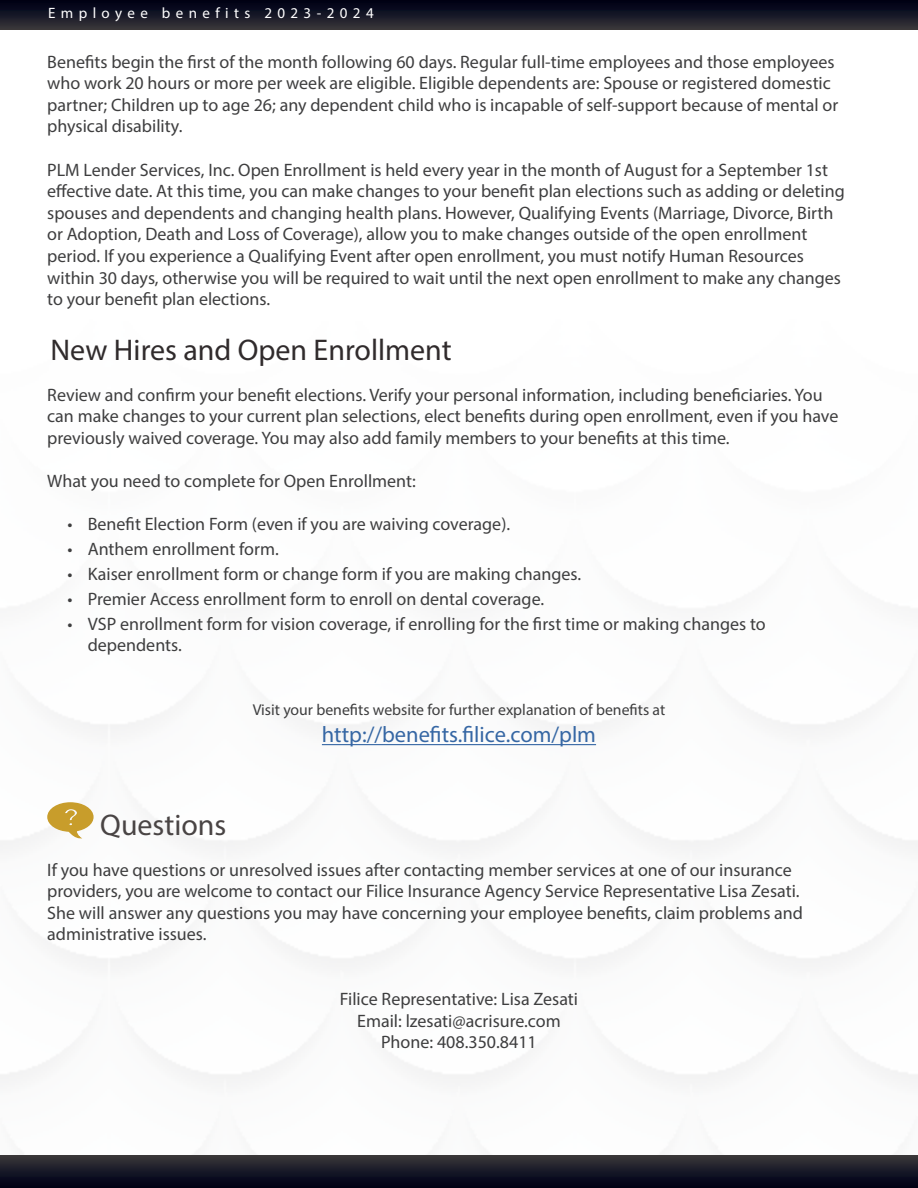
<style>
.page{position:relative;width:918px;height:1188px;background:#fff}
.page>*{position:absolute;margin:0;border:0;box-sizing:border-box;transform-origin:0 0}
.t1{font:30px "Myriad Pro";color:#302b2c}
.t2{font:30px "Myriad Pro";color:#494444}
.t3{font:22.5px "Myriad Pro";color:#3667a4}
.t4{font:18px/21.6px "Myriad Pro";color:#3e3e3f}
.t5{font:15.75px "Myriad Pro";color:#3e3e3f}
.t6{font:15px "Myriad Pro";letter-spacing:.36em;color:#fff}
</style>
<div class="page">
<img style="left:0;top:29px;width:918px;height:1056px">
<svg style="left:0;top:0;width:918px;height:29px;background:#171825"></svg>
<svg style="left:0;top:1155px;width:918px;height:33px;background:#191926"></svg>
<hr style="left:322px;top:744px;width:274px;height:1px;background:#3667a4">
<svg style="left:47px;top:801px;width:47px;height:38px"></svg>
<p class="t6" style="left:48px;top:4px;width:327px">Employee benefits 2023-2024</p>
<p class="t4" style="left:47px;top:51px;width:793px">Benefits begin the first of the month following 60 days. Regular full-time employees and those employees who work 20 hours or more per week are eligible. Eligible dependents are: Spouse or registered domestic partner; Children up to age 26; any dependent child who is incapable of self-support because of mental or physical disability.</p>
<p class="t4" style="left:47px;top:159px;width:799px">PLM Lender Services, Inc. Open Enrollment is held every year in the month of August for a September 1st effective date. At this time, you can make changes to your benefit plan elections such as adding or deleting spouses and dependents and changing health plans. However, Qualifying Events (Marriage, Divorce, Birth or Adoption, Death and Loss of Coverage), allow you to make changes outside of the open enrollment period. If you experience a Qualifying Event after open enrollment, you must notify Human Resources within 30 days, otherwise you will be required to wait until the next open enrollment to make any changes to your benefit plan elections.</p>
<p class="t1" style="left:51px;top:332px;width:403px">New Hires and Open Enrollment</p>
<p class="t4" style="left:47px;top:384px;width:793px">Review and confirm your benefit elections. Verify your personal information, including beneficiaries. You can make changes to your current plan selections, elect benefits during open enrollment, even if you have previously waived coverage. You may also add family members to your benefits at this time.</p>
<p class="t4" style="left:47px;top:470px;width:370px">What you need to complete for Open Enrollment:</p>
<p class="t4" style="left:68px;top:513px;width:444px">• Benefit Election Form (even if you are waiving coverage).</p>
<p class="t4" style="left:68px;top:538px;width:213px">• Anthem enrollment form.</p>
<p class="t4" style="left:68px;top:563px;width:515px">• Kaiser enrollment form or change form if you are making changes.</p>
<p class="t4" style="left:68px;top:588px;width:478px">• Premier Access enrollment form to enroll on dental coverage.</p>
<p class="t4" style="left:88px;top:613px;width:680px;text-indent:-20px">• VSP enrollment form for vision coverage, if enrolling for the first time or making changes to dependents.</p>
<p class="t5" style="left:253px;top:700px;width:414px">Visit your benefits website for further explanation of benefits at</p>
<p class="t3" style="left:322px;top:721px;width:276px">http://benefits.filice.com/plm</p>
<p class="t2" style="left:100px;top:807px;width:128px">Questions</p>
<p class="t4" style="left:47px;top:858px;width:757px">If you have questions or unresolved issues after contacting member services at one of our insurance providers, you are welcome to contact our Filice Insurance Agency Service Representative Lisa Zesati.<br>She will answer any questions you may have concerning your employee benefits, claim problems and administrative issues.</p>
<p class="t4" style="left:340px;top:988px;width:240px">Filice Representative: Lisa Zesati</p>
<p class="t4" style="left:357px;top:1010px;width:205px">Email: lzesati@acrisure.com</p>
<p class="t4" style="left:381px;top:1031px;width:157px">Phone: 408.350.8411</p>
</div>
